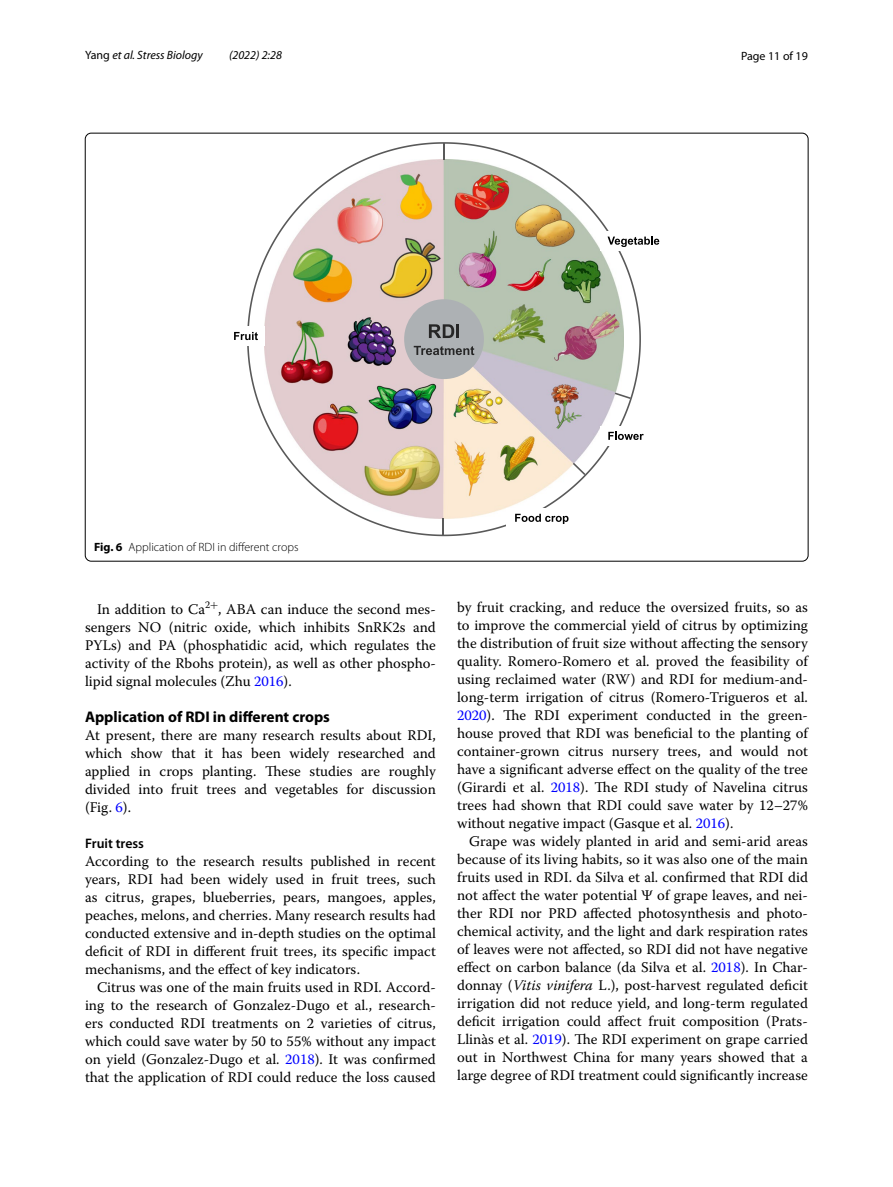
<style>
.page{position:relative;width:893px;height:1187px;background:#fff}
.page>*{position:absolute;margin:0;border:0;box-sizing:border-box;transform-origin:0 0}
.t1{font:700 15.45px "Myriad Pro";color:#000}
.t2{font:14.7px/18px "Warnock Pro";color:#000;text-align:justify}
.t3{font:600 13.8px "Myriad Pro";color:#000}
.t4{font:300 12px "Myriad Pro";color:#000}
.t5{font:italic 12px "Myriad Pro";color:#000}
.t6{font:12px "Myriad Pro";color:#000}
.s1{font-style:normal}
.s2{font-weight:700}
.s3{color:#00f}
.s4{font-style:italic}
</style>
<div class="page">
<img style="left:247px;top:142px;width:394px;height:394px">
<svg style="left:573px;top:462px;width:12px;height:13px"></svg>
<svg style="left:615px;top:392px;width:16px;height:7px"></svg>
<svg style="left:442px;top:518px;width:2px;height:16px"></svg>
<svg style="left:443px;top:144px;width:2px;height:16px"></svg>
<div style="left:236px;top:326px;width:29px;height:20px;background:#fff"></div>
<svg style="left:234px;top:332px;width:24px;height:8px"></svg>
<div style="left:601px;top:231px;width:55px;height:19px;background:#fff"></div>
<svg style="left:607px;top:236px;width:52px;height:11px"></svg>
<div style="left:506px;top:508px;width:59px;height:19px;background:#fff"></div>
<svg style="left:515px;top:513px;width:53px;height:11px"></svg>
<div style="left:601px;top:426px;width:40px;height:19px;background:#fff"></div>
<svg style="left:608px;top:432px;width:36px;height:8px"></svg>
<p class="t5" style="left:85px;top:48px;width:119px"><span class="s1">Yang</span> et al. Stress Biology</p>
<p class="t5" style="left:229px;top:48px;width:54px">(2022) 2:28</p>
<p class="t6" style="left:741px;top:48px;width:68px">Page 11 of 19</p>
<p class="t4" style="left:94px;top:540px;width:206px"><span class="s2">Fig. 6</span> Application of RDI in different crops</p>
<p class="t2" style="left:85px;top:599px;width:352px;text-indent:12px">In addition to Ca<sup>2</sup><sup>+</sup>, ABA can induce the second mes&shy;sengers NO (nitric oxide, which inhibits SnRK2s and PYLs) and PA (phosphatidic acid, which regulates the activity of the Rbohs protein), as well as other phospho&shy;lipid signal molecules (Zhu <span class="s3">2016</span>).</p>
<p class="t1" style="left:85px;top:706px;width:246px">Application of RDI in different crops</p>
<p class="t2" style="left:85px;top:725px;width:352px">At present, there are many research results about RDI, which show that it has been widely researched and applied in crops planting. These studies are roughly divided into fruit trees and vegetables for discussion (Fig. <span class="s3">6</span>).</p>
<p class="t3" style="left:85px;top:834px;width:60px">Fruit tress</p>
<p class="t2" style="left:85px;top:851px;width:352px">According to the research results published in recent years, RDI had been widely used in fruit trees, such as citrus, grapes, blueberries, pears, mangoes, apples, peaches, melons, and cherries. Many research results had conducted extensive and in-depth studies on the optimal deficit of RDI in different fruit trees, its specific impact mechanisms, and the effect of key indicators.</p>
<p class="t2" style="left:85px;top:977px;width:352px;text-indent:12px">Citrus was one of the main fruits used in RDI. Accord&shy;ing to the research of Gonzalez-Dugo et al., research&shy;ers conducted RDI treatments on 2 varieties of citrus, which could save water by 50 to 55% without any impact on yield (Gonzalez-Dugo et al. <span class="s3">2018</span>). It was confirmed that the application of RDI could reduce the loss caused</p>
<p class="t2" style="left:457px;top:597px;width:352px">by fruit cracking, and reduce the oversized fruits, so as to improve the commercial yield of citrus by optimizing the distribution of fruit size without affecting the sensory quality. Romero-Romero et al. proved the feasibility of using reclaimed water (RW) and RDI for medium-and&shy;long-term irrigation of citrus (Romero-Trigueros et al.<br><span class="s3">2020</span>). The RDI experiment conducted in the green&shy;house proved that RDI was beneficial to the planting of container-grown citrus nursery trees, and would not have a significant adverse effect on the quality of the tree (Girardi et al. <span class="s3">2018</span>). The RDI study of Navelina citrus trees had shown that RDI could save water by 12–27% without negative impact (Gasque et al. <span class="s3">2016</span>).</p>
<p class="t2" style="left:457px;top:831px;width:352px;text-indent:12px">Grape was widely planted in arid and semi-arid areas because of its living habits, so it was also one of the main fruits used in RDI. da Silva et al. confirmed that RDI did not affect the water potential Ψ of grape leaves, and nei&shy;ther RDI nor PRD affected photosynthesis and photo&shy;chemical activity, and the light and dark respiration rates of leaves were not affected, so RDI did not have negative effect on carbon balance (da Silva et al. <span class="s3">2018</span>). In Char&shy;donnay (<span class="s4">Vitis vinifera</span> L.), post-harvest regulated deficit irrigation did not reduce yield, and long-term regulated deficit irrigation could affect fruit composition (Prats-Llinàs et al. <span class="s3">2019</span>). The RDI experiment on grape carried out in Northwest China for many years showed that a large degree of RDI treatment could significantly increase</p>
</div>
